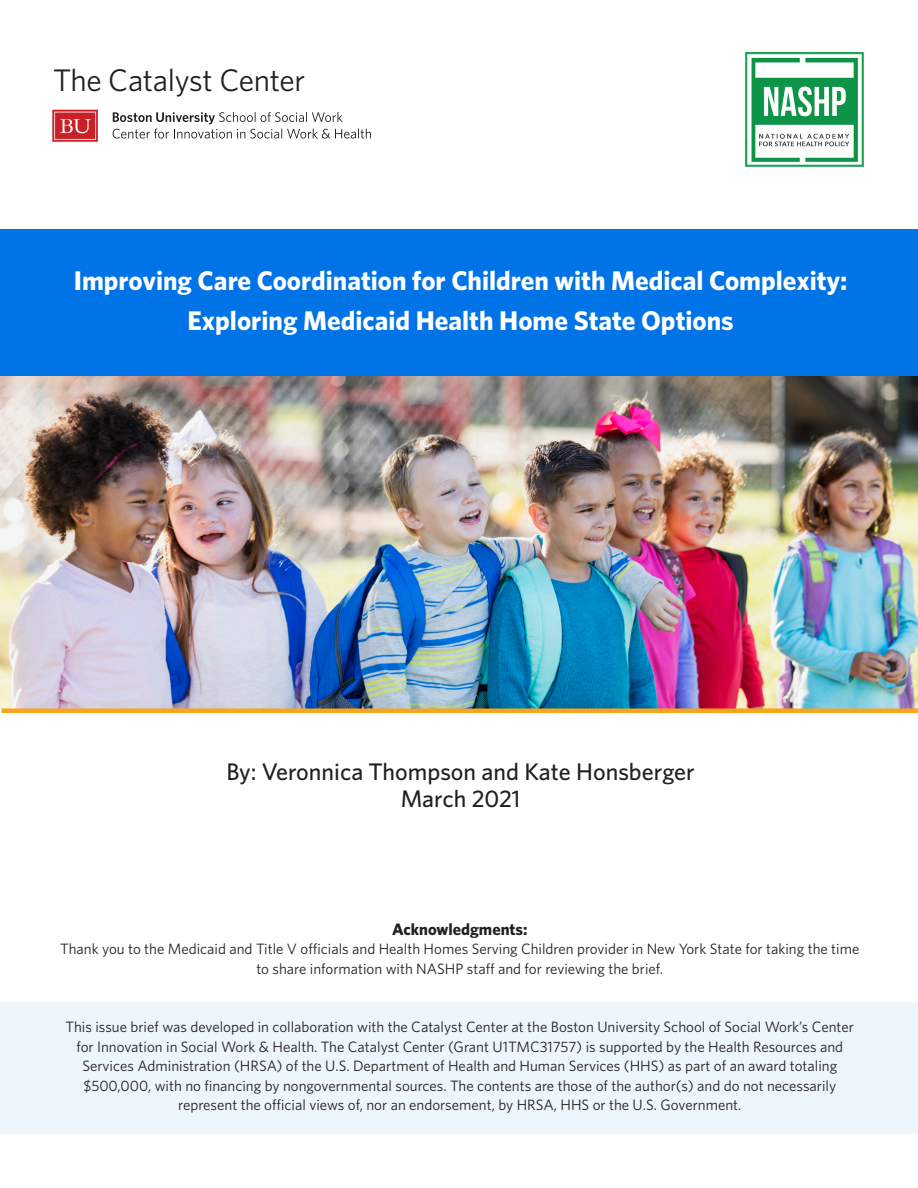
<style>
.page{position:relative;width:918px;height:1188px;background:#fff}
.page>*{position:absolute;margin:0;border:0;box-sizing:border-box;transform-origin:0 0}
.t1{font:31.2px "Whitney";letter-spacing:-.01em;color:#231f20}
.t2{font:700 27px "Whitney";color:#fff}
.t3{font:500 24px "Whitney";color:#231f20}
.t4{font:700 16.5px "Whitney";color:#231f20}
.t5{font:15px/19.5px "Whitney";color:#231f20;text-align:center}
</style>
<div class="page">
<svg style="left:113px;top:112px;width:258px;height:27px"></svg>
<div style="left:0;top:230px;width:918px;height:149px;background:#0073e6"></div>
<img style="left:52px;top:109px;width:46px;height:33px">
<img style="left:746px;top:53px;width:118px;height:113px">
<div style="left:0;top:1002px;width:918px;height:132px;background:#edf5fd"></div>
<img style="left:0;top:377px;width:918px;height:332px">
<hr style="left:2px;top:709px;width:916px;height:4px;background:#f9a51b">
<p class="t1" style="left:53px;top:60px;width:254px">The Catalyst Center</p>
<p class="t2" style="left:74px;top:263px;width:775px">Improving Care Coordination for Children with Medical Complexity:</p>
<p class="t2" style="left:187px;top:303px;width:548px">Exploring Medicaid Health Home State Options</p>
<p class="t3" style="left:226px;top:756px;width:470px">By: Veronnica Thompson and Kate Honsberger</p>
<p class="t3" style="left:401px;top:783px;width:121px">March 2021</p>
<p class="t4" style="left:392px;top:918px;width:137px">Acknowledgments:</p>
<p class="t5" style="left:60px;top:939px;width:801px">Thank you to the Medicaid and Title V officials and Health Homes Serving Children provider in New York State for taking the time to share information with NASHP staff and for reviewing the brief.</p>
<p class="t5" style="left:66px;top:1017px;width:790px">This issue brief was developed in collaboration with the Catalyst Center at the Boston University School of Social Work’s Center for Innovation in Social Work &amp; Health. The Catalyst Center (Grant U1TMC31757) is supported by the Health Resources and Services Administration (HRSA) of the U.S. Department of Health and Human Services (HHS) as part of an award totaling $500,000, with no financing by nongovernmental sources. The contents are those of the author(s) and do not necessarily represent the official views of, nor an endorsement, by HRSA, HHS or the U.S. Government.</p>
</div>
